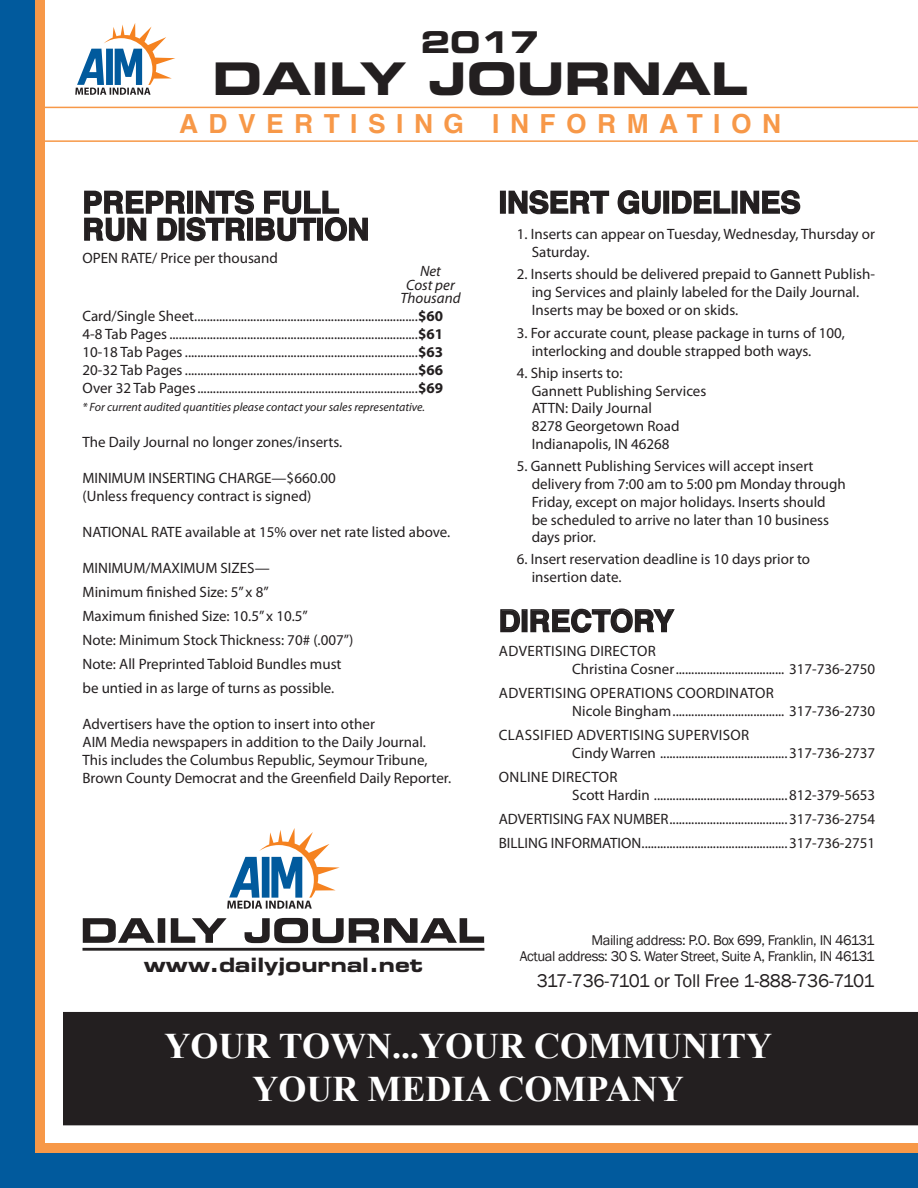
<style>
.page{position:relative;width:918px;height:1188px;background:#fff}
.page>*{position:absolute;margin:0;border:0;box-sizing:border-box;transform-origin:0 0}
.t1{font:45px "Eurostile Bold Extended Two";color:#231f20}
.t2{font:700 36px/43.2px "Times New Roman";color:#fff;text-align:center}
.t3{font:700 30px "Helvetica";color:#231f20}
.t4{font:30px "Eurostile Bold Extended Two";color:#231f20}
.t5{font:700 26.25px "Helvetica";letter-spacing:.4em;color:#f79848}
.t6{font:19.8px "Eurostile Bold Extended Two";color:#231f20}
.t7{font:18.9px "Franklin Gothic";letter-spacing:-.01em;color:#231f20}
.t8{font:15px/18px "Myriad Pro";color:#231f20}
.t9{font:15px/18px "Myriad Pro";letter-spacing:.02em;color:#231f20}
.t10{font:italic 15px/13.5px "Myriad Pro";color:#231f20;text-align:center}
.t11{font:14.55px/16.4px "Franklin Gothic";letter-spacing:-.03em;color:#231f20;text-align:right}
.t12{font:italic 12px "Myriad Pro";color:#231f20}
.s1{font-weight:700}
</style>
<div class="page">
<svg style="left:75px;top:23px;width:100px;height:72px"></svg>
<div style="left:0;top:1143px;width:918px;height:12px;background:#f79848"></div>
<div style="left:0;top:1153px;width:918px;height:35px;background:#015a9d"></div>
<div style="left:33px;top:0;width:12px;height:1150px;background:#f79848"></div>
<div style="left:0;top:0;width:35px;height:1188px;background:#015a9d"></div>
<svg style="left:84px;top:190px;width:284px;height:52px"></svg>
<div style="left:500px;top:191px;width:6px;height:23px;border:2px solid #231f20"></div>
<svg style="left:508px;top:190px;width:102px;height:25px"></svg>
<svg style="left:617px;top:190px;width:44px;height:25px"></svg>
<div style="left:663px;top:191px;width:6px;height:23px;border:2px solid #231f20"></div>
<svg style="left:672px;top:190px;width:59px;height:24px"></svg>
<div style="left:732px;top:191px;width:6px;height:23px;border:2px solid #231f20"></div>
<svg style="left:740px;top:190px;width:61px;height:25px"></svg>
<svg style="left:500px;top:609px;width:21px;height:24px"></svg>
<div style="left:522px;top:609px;width:6px;height:23px;border:2px solid #231f20"></div>
<svg style="left:530px;top:608px;width:145px;height:25px"></svg>
<hr style="left:41px;top:107px;width:877px;height:1px;background:#f79848">
<hr style="left:41px;top:140px;width:877px;height:2px;background:#f79848">
<div style="left:63px;top:1012px;width:855px;height:113px;background:#231f20"></div>
<svg style="left:83px;top:918px;width:401px;height:25px"></svg>
<hr style="left:82px;top:948px;width:402px;height:3px;background:#231f20">
<svg style="left:227px;top:828px;width:113px;height:81px"></svg>
<h3 class="t4" style="left:421px;top:21px;width:120px">2017</h3>
<h1 class="t1" style="left:212px;top:47px;width:537px">DAILY JOURNAL</h1>
<h3 class="t5" style="left:179px;top:103px;width:603px">ADVERTISING INFORMATION</h3>
<h3 class="t3" style="left:82px;top:178px;width:101px">PREPRINTS</h3>
<h3 class="t3" style="left:263px;top:178px;width:78px">FULL</h3>
<h3 class="t3" style="left:82px;top:205px;width:91px">RUN DISTRI</h3>
<h3 class="t3" style="left:254px;top:205px;width:62px">BUTION</h3>
<p class="t8" style="left:82px;top:248px;width:197px">OPEN RATE/ Price per thousand</p>
<p class="t10" style="left:400px;top:264px;width:62px">Net<br>Cost per<br>Thousand</p>
<p class="t8" style="left:82px;top:307px;width:362px;text-align:justify">Card/Single Sheet........................................................................<span class="s1">$60<br></span>4-8 Tab Pages................................................................................<span class="s1">$61<br></span>10-18 Tab Pages ...........................................................................<span class="s1">$63<br></span>20-32 Tab Pages ...........................................................................<span class="s1">$66<br></span>Over 32 Tab Pages.......................................................................<span class="s1">$69</span></p>
<p class="t12" style="left:82px;top:400px;width:344px">* For current audited quantities please contact your sales representative.</p>
<p class="t8" style="left:82px;top:433px;width:261px">The Daily Journal no longer zones/inserts.</p>
<p class="t8" style="left:82px;top:469px;width:255px">MINIMUM INSERTING CHARGE—$660.00 (Unless frequency contract is signed)</p>
<p class="t8" style="left:82px;top:523px;width:369px">NATIONAL RATE available at 15% over net rate listed above.</p>
<p class="t8" style="left:82px;top:556px;width:272px;line-height:24px">MINIMUM/MAXIMUM SIZES—<br>Minimum finished Size: 5” x 8”<br>Maximum finished Size: 10.5” x 10.5”<br>Note: Minimum Stock Thickness: 70# (.007”)<br>Note: All Preprinted Tabloid Bundles must be untied in as large of turns as possible.</p>
<p class="t8" style="left:82px;top:715px;width:370px">Advertisers have the option to insert into other<br>AIM Media newspapers in addition to the Daily Journal.<br>This includes the Columbus Republic, Seymour Tribune, Brown County Democrat and the Greenfield Daily Reporter.</p>
<h3 class="t6" style="left:144px;top:951px;width:281px">www.dailyjournal.net</h3>
<h3 class="t3" style="left:499px;top:178px;width:19px">INSERT</h3>
<h3 class="t3" style="left:617px;top:178px;width:132px">GUIDELINES</h3>
<p class="t8" style="left:532px;top:224px;width:345px;text-indent:-15px">1. Inserts can appear on Tuesday, Wednesday, Thursday or<br>Saturday.</p>
<p class="t8" style="left:532px;top:265px;width:345px;text-indent:-15px">2. Inserts should be delivered prepaid to Gannett Publish&shy;ing Services and plainly labeled for the Daily Journal.<br>Inserts may be boxed or on skids.</p>
<p class="t8" style="left:532px;top:323px;width:315px;text-indent:-15px">3. For accurate count, please package in turns of 100, interlocking and double strapped both ways.</p>
<p class="t8" style="left:532px;top:364px;width:176px;text-indent:-15px">4. Ship inserts to:<br>Gannett Publishing Services</p>
<p class="t8" style="left:532px;top:398px;width:149px">ATTN: Daily Journal<br>8278 Georgetown Road<br>Indianapolis, IN 46268</p>
<p class="t8" style="left:532px;top:457px;width:316px;text-indent:-15px">5. Gannett Publishing Services will accept insert delivery from 7:00 am to 5:00 pm Monday through Friday, except on major holidays. Inserts should<br>be scheduled to arrive no later than 10 business</p>
<p class="t8" style="left:532px;top:527px;width:66px">days prior.</p>
<p class="t8" style="left:532px;top:550px;width:280px;text-indent:-15px">6. Insert reservation deadline is 10 days prior to insertion date.</p>
<h3 class="t3" style="left:499px;top:597px;width:19px">DIRE</h3>
<h3 class="t3" style="left:570px;top:597px;width:44px">CTOR</h3>
<h3 class="t3" style="left:654px;top:597px;width:22px">Y</h3>
<p class="t8" style="left:499px;top:641px;width:9px">advertising</p>
<p class="t8" style="left:572px;top:641px;width:305px;text-indent:18px">director<br>Christina Cosner................................... 317-736-2750</p>
<p class="t9" style="left:572px;top:683px;width:305px;text-indent:-73px">ADVERTISING OPERATIONS COORDINATOR<br>Nicole Bingham.................................... 317-736-2730</p>
<p class="t8" style="left:499px;top:725px;width:18px">Classified</p>
<p class="t8" style="left:577px;top:725px;width:9px">advertising</p>
<p class="t8" style="left:572px;top:725px;width:305px;text-indent:96px">SUPERVISOR<br>Cindy Warren .........................................317-736-2737</p>
<p class="t8" style="left:499px;top:767px;width:63px">ONLINE directo</p>
<p class="t8" style="left:572px;top:767px;width:305px;text-indent:37px">R<br>Scott Hardin ...........................................812-379-5653</p>
<p class="t8" style="left:499px;top:806px;width:378px;line-height:24px">ADVERTISING FAX NUMBER......................................317-736-2754<br>BILLING INFORMATION...............................................317-736-2751</p>
<p class="t11" style="left:520px;top:932px;width:356px">Mailing address: P.O. Box 699, Franklin, IN 46131<br>Actual address: 30 S. Water Street, Suite A, Franklin, IN 46131</p>
<p class="t7" style="left:537px;top:969px;width:339px">317-736-7101 or Toll Free 1-888-736-7101</p>
<h2 class="t2" style="left:164px;top:1023px;width:609px">YOUR TOWN...YOUR COMMUNITY<br>YOUR MEDIA COMPANY</h2>
</div>
